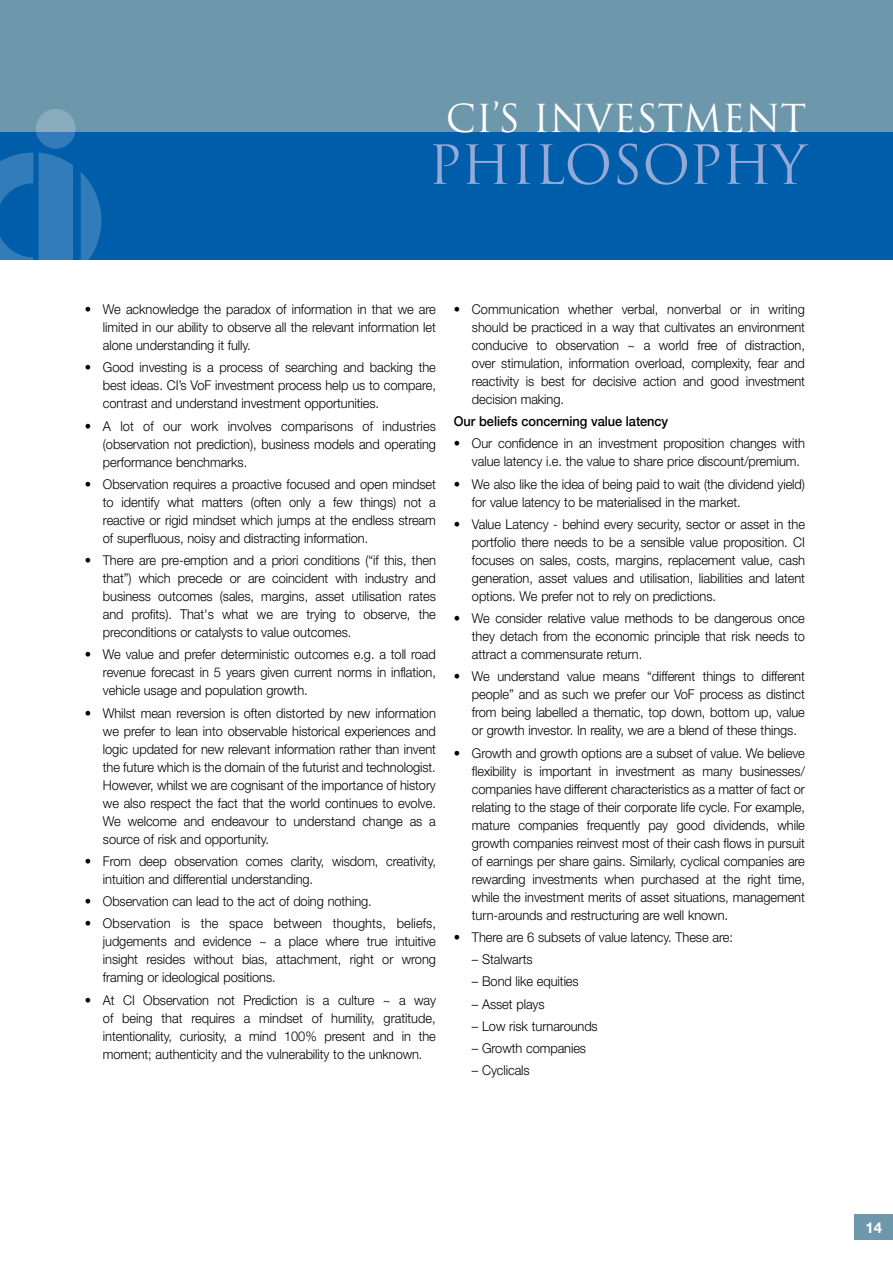
<style>
.page{position:relative;width:893px;height:1263px;background:#fff}
.page>*{position:absolute;margin:0;border:0;box-sizing:border-box;transform-origin:0 0}
.t1{font:52.5px "Trajan";color:#95a9d6}
.t2{font:37.5px "Trajan";color:#fff}
.t3{font:700 15px "Helvetica Neue";color:#fff}
.t4{font:300 13.5px/18px "Helvetica Neue";letter-spacing:-.005em;color:#000;text-align:justify;scale:.95 1}
.t5{font:500 13.5px "Helvetica Neue";letter-spacing:-.005em;color:#000;scale:.95 1}
</style>
<div class="page">
<div style="left:855px;top:1214px;width:38px;height:25px;background:#6d98ac"></div>
<div style="left:0;top:132px;width:893px;height:127px;background:#005daa"></div>
<div style="left:0;top:0;width:893px;height:132px;background:#6d98ac"></div>
<div style="left:39px;top:153px;width:34px;height:106px;background:#327cba"></div>
<svg style="left:36px;top:109px;width:40px;height:40px"></svg>
<svg style="left:0;top:152px;width:33px;height:107px"></svg>
<svg style="left:81px;top:172px;width:20px;height:87px"></svg>
<h2 class="t2" style="left:446px;top:95px;width:362px">CI’S INVESTMENT</h2>
<h1 class="t1" style="left:428px;top:133px;width:380px">PHILOSOPHY</h1>
<p class="t4" style="left:103px;top:300px;width:352px;text-indent:-18px">• We acknowledge the paradox of information in that we are limited in our ability to observe all the relevant information let alone understanding it fully.</p>
<p class="t4" style="left:103px;top:358px;width:352px;text-indent:-18px">• Good investing is a process of searching and backing the best ideas. CI’s VoF investment process help us to compare, contrast and understand investment opportunities.</p>
<p class="t4" style="left:103px;top:416px;width:352px;text-indent:-18px">• A lot of our work involves comparisons of industries (observation not prediction), business models and operating performance benchmarks.</p>
<p class="t4" style="left:103px;top:475px;width:352px;text-indent:-18px">• Observation requires a proactive focused and open mindset to identify what matters (often only a few things) not a reactive or rigid mindset which jumps at the endless stream of superfluous, noisy and distracting information.</p>
<p class="t4" style="left:103px;top:551px;width:352px;text-indent:-18px">• There are pre-emption and a priori conditions (“if this, then that”) which precede or are coincident with industry and business outcomes (sales, margins, asset utilisation rates and profits). That's what we are trying to observe, the preconditions or catalysts to value outcomes.</p>
<p class="t4" style="left:103px;top:645px;width:352px;text-indent:-18px">• We value and prefer deterministic outcomes e.g. a toll road revenue forecast in 5 years given current norms in inflation, vehicle usage and population growth.</p>
<p class="t4" style="left:103px;top:703px;width:352px;text-indent:-18px">• Whilst mean reversion is often distorted by new information we prefer to lean into observable historical experiences and logic updated for new relevant information rather than invent the future which is the domain of the futurist and technologist.<br>However, whilst we are cognisant of the importance of history we also respect the fact that the world continues to evolve.<br>We welcome and endeavour to understand change as a source of risk and opportunity.</p>
<p class="t4" style="left:103px;top:852px;width:352px;text-indent:-18px">• From deep observation comes clarity, wisdom, creativity, intuition and differential understanding.</p>
<p class="t4" style="left:85px;top:892px;width:303px">• Observation can lead to the act of doing nothing.</p>
<p class="t4" style="left:103px;top:914px;width:352px;text-indent:-18px">• Observation is the space between thoughts, beliefs, judgements and evidence ~ a place where true intuitive insight resides without bias, attachment, right or wrong framing or ideological positions.</p>
<p class="t4" style="left:103px;top:990px;width:352px;text-indent:-18px">• At CI Observation not Prediction is a culture ~ a way of being that requires a mindset of humility, gratitude, intentionality, curiosity, a mind 100% present and in the moment; authenticity and the vulnerability to the unknown.</p>
<p class="t4" style="left:472px;top:300px;width:352px;text-indent:-18px">• Communication whether verbal, nonverbal or in writing should be practiced in a way that cultivates an environment conducive to observation ~ a world free of distraction, over stimulation, information overload, complexity, fear and reactivity is best for decisive action and good investment decision making.</p>
<p class="t5" style="left:454px;top:410px;width:227px">Our beliefs concerning value latency</p>
<p class="t4" style="left:472px;top:434px;width:352px;text-indent:-18px">• Our confidence in an investment proposition changes with value latency i.e. the value to share price discount/premium.</p>
<p class="t4" style="left:472px;top:474px;width:352px;text-indent:-18px">• We also like the idea of being paid to wait (the dividend yield) for value latency to be materialised in the market.</p>
<p class="t4" style="left:472px;top:515px;width:352px;text-indent:-18px">• Value Latency - behind every security, sector or asset in the portfolio there needs to be a sensible value proposition. CI focuses on sales, costs, margins, replacement value, cash generation, asset values and utilisation, liabilities and latent options. We prefer not to rely on predictions.</p>
<p class="t4" style="left:472px;top:609px;width:352px;text-indent:-18px">• We consider relative value methods to be dangerous once they detach from the economic principle that risk needs to attract a commensurate return.</p>
<p class="t4" style="left:472px;top:667px;width:352px;text-indent:-18px">• We understand value means “different things to different people” and as such we prefer our VoF process as distinct from being labelled a thematic, top down, bottom up, value or growth investor. In reality, we are a blend of these things.</p>
<p class="t4" style="left:472px;top:743px;width:352px;text-indent:-18px">• Growth and growth options are a subset of value. We believe flexibility is important in investment as many businesses/ companies have different characteristics as a matter of fact or relating to the stage of their corporate life cycle. For example, mature companies frequently pay good dividends, while growth companies reinvest most of their cash flows in pursuit of earnings per share gains. Similarly, cyclical companies are rewarding investments when purchased at the right time, while the investment merits of asset situations, management turn-arounds and restructuring are well known.</p>
<p class="t4" style="left:454px;top:928px;width:295px">• There are 6 subsets of value latency. These are:</p>
<p class="t4" style="left:472px;top:950px;width:65px">– Stalwarts</p>
<p class="t4" style="left:472px;top:972px;width:114px">– Bond like equities</p>
<p class="t4" style="left:472px;top:994px;width:78px">– Asset plays</p>
<p class="t4" style="left:472px;top:1017px;width:134px">– Low risk turnarounds</p>
<p class="t4" style="left:472px;top:1039px;width:122px">– Growth companies</p>
<p class="t4" style="left:472px;top:1061px;width:62px">– Cyclicals</p>
<p class="t3" style="left:865px;top:1216px;width:18px">14</p>
</div>
